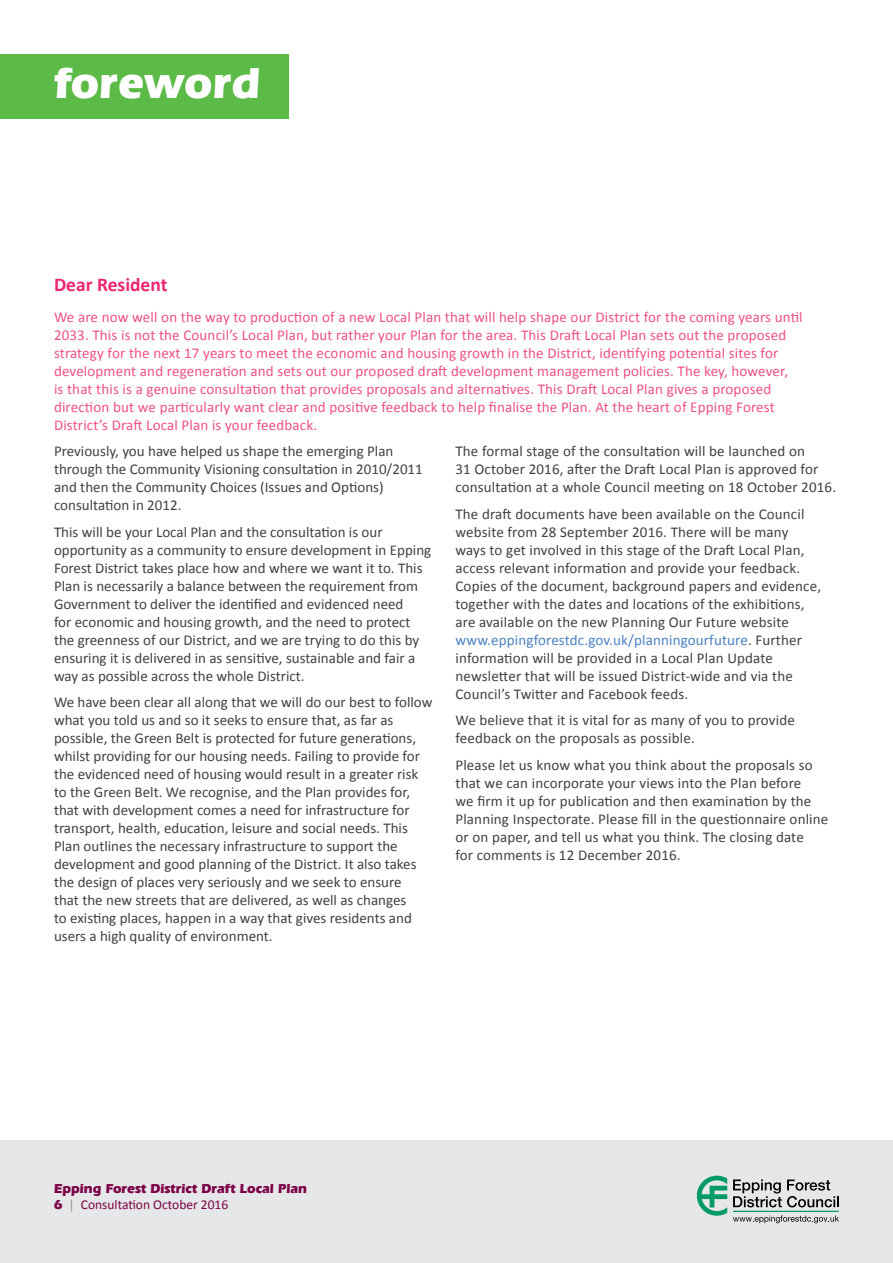
<style>
.page{position:relative;width:893px;height:1263px;background:#fff}
.page>*{position:absolute;margin:0;border:0;box-sizing:border-box;transform-origin:0 0}
.t1{font:700 45px "Eras IT Cby BT";color:#fff}
.t2{font:700 19.5px "Calibri";color:#ed2670}
.t3{font:15px/18px "Calibri";color:#414042}
.t4{font:15px/18px "Calibri";letter-spacing:.01em;color:#ef5184}
.t5{font:700 13.5px "Eras IT Cby BT";color:#7c0047}
.t6{font:13.5px "Calibri";color:#7c0047}
.s1{color:#4a81c2}
.s2{font-family:"Eras IT Cby BT";font-weight:700}
.s3{color:#939598}
</style>
<div class="page">
<div style="left:0;top:1140px;width:893px;height:123px;background:#e6e7e8"></div>
<svg style="left:697px;top:1176px;width:30px;height:40px"></svg>
<svg style="left:733px;top:1179px;width:106px;height:28px"></svg>
<hr style="left:733px;top:1211px;width:106px;height:1px;background:#009a66">
<svg style="left:733px;top:1215px;width:106px;height:8px"></svg>
<div style="left:0;top:54px;width:289px;height:64px;background:#5cba47"></div>
<h1 class="t1" style="left:54px;top:55px;width:208px">foreword</h1>
<h2 class="t2" style="left:54px;top:272px;width:115px">Dear Resident</h2>
<p class="t4" style="left:54px;top:308px;width:750px">We are now well on the way to production of a new Local Plan that will help shape our District for the coming years until 2033. This is not the Council’s Local Plan, but rather your Plan for the area. This Draft Local Plan sets out the proposed strategy for the next 17 years to meet the economic and housing growth in the District, identifying potential sites for development and regeneration and sets out our proposed draft development management policies. The key, however,<br>is that this is a genuine consultation that provides proposals and alternatives. This Draft Local Plan gives a proposed direction but we particularly want clear and positive feedback to help finalise the Plan. At the heart of Epping Forest District’s Draft Local Plan is your feedback.</p>
<p class="t3" style="left:54px;top:442px;width:370px">Previously, you have helped us shape the emerging Plan through the Community Visioning consultation in 2010/2011 and then the Community Choices (Issues and Options) consultation in 2012.</p>
<p class="t3" style="left:54px;top:523px;width:379px">This will be your Local Plan and the consultation is our opportunity as a community to ensure development in Epping Forest District takes place how and where we want it to. This Plan is necessarily a balance between the requirement from Government to deliver the identified and evidenced need<br>for economic and housing growth, and the need to protect the greenness of our District, and we are trying to do this by ensuring it is delivered in as sensitive, sustainable and fair a way as possible across the whole District.</p>
<p class="t3" style="left:54px;top:693px;width:380px">We have been clear all along that we will do our best to follow what you told us and so it seeks to ensure that, as far as possible, the Green Belt is protected for future generations, whilst providing for our housing needs. Failing to provide for the evidenced need of housing would result in a greater risk to the Green Belt. We recognise, and the Plan provides for, that with development comes a need for infrastructure for transport, health, education, leisure and social needs. This Plan outlines the necessary infrastructure to support the development and good planning of the District. It also takes the design of places very seriously and we seek to ensure<br>that the new streets that are delivered, as well as changes<br>to existing places, happen in a way that gives residents and users a high quality of environment.</p>
<p class="t3" style="left:455px;top:442px;width:382px">The formal stage of the consultation will be launched on<br>31 October 2016, after the Draft Local Plan is approved for consultation at a whole Council meeting on 18 October 2016.</p>
<p class="t3" style="left:455px;top:505px;width:367px">The draft documents have been available on the Council website from 28 September 2016. There will be many ways to get involved in this stage of the Draft Local Plan, access relevant information and provide your feedback.<br>Copies of the document, background papers and evidence, together with the dates and locations of the exhibitions, are available on the new Planning Our Future website <span class="s1">www.eppingforestdc.gov.uk/planningourfuture</span>. Further information will be provided in a Local Plan Update newsletter that will be issued District-wide and via the Council’s Twitter and Facebook feeds.</p>
<p class="t3" style="left:455px;top:711px;width:341px">We believe that it is vital for as many of you to provide feedback on the proposals as possible.</p>
<p class="t3" style="left:455px;top:756px;width:374px">Please let us know what you think about the proposals so that we can incorporate your views into the Plan before<br>we firm it up for publication and then examination by the Planning Inspectorate. Please fill in the questionnaire online or on paper, and tell us what you think. The closing date<br>for comments is 12 December 2016.</p>
<p class="t5" style="left:54px;top:1180px;width:255px">Epping Forest District Draft Local Plan</p>
<p class="t6" style="left:54px;top:1196px;width:176px"><span class="s2">6</span> <span class="s3">|</span> Consultation October 2016</p>
</div>
